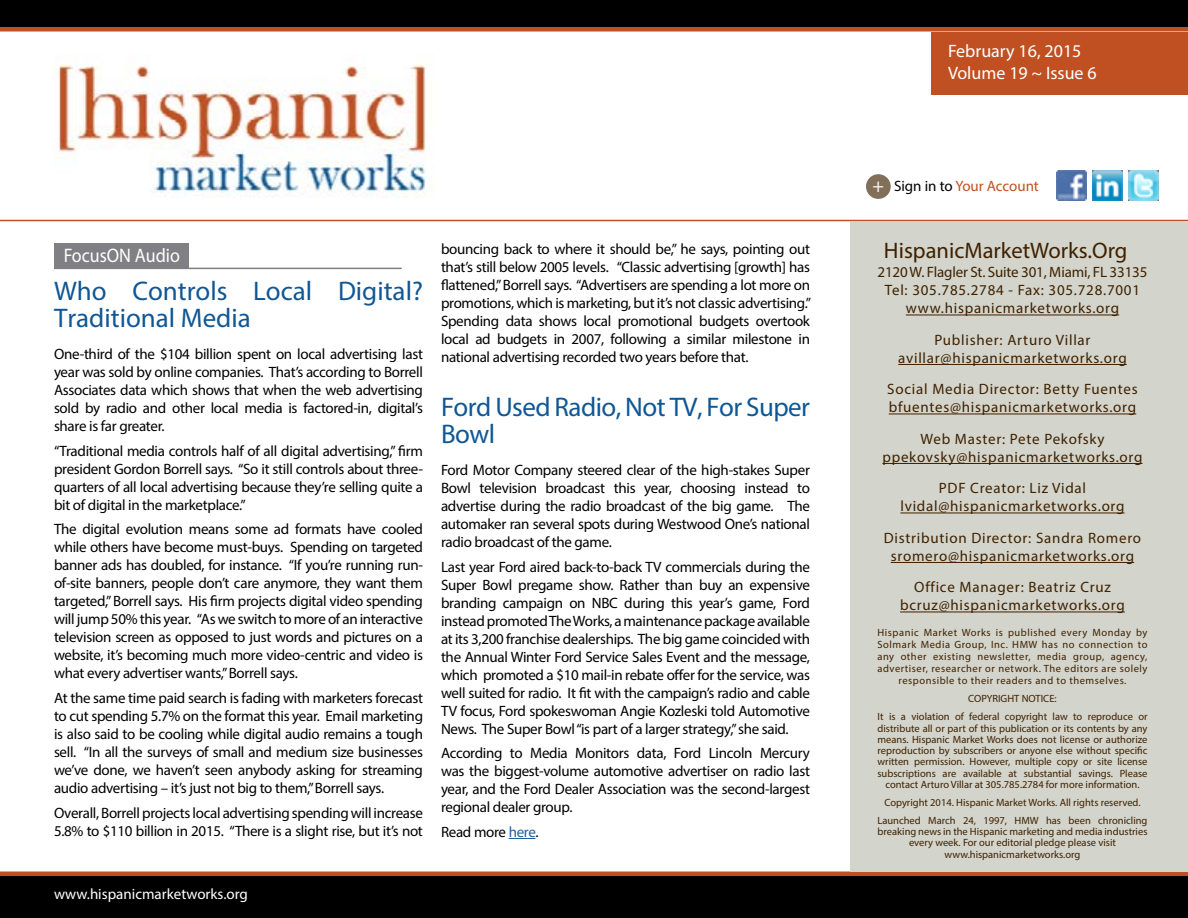
<style>
.page{position:relative;width:1188px;height:918px;background:#fff}
.page>*{position:absolute;margin:0;border:0;box-sizing:border-box;transform-origin:0 0}
.t1{font:27px/27px "Myriad Pro";color:#105794}
.t2{font:27px/27px "Myriad Pro";letter-spacing:-.02em;color:#105794}
.t3{font:22.5px "Myriad Pro";color:#3f2100}
.t4{font:19.65px "Myriad Pro";color:#fff;scale:.92 1}
.t5{font:18px/21.6px "Myriad Pro";color:#fff}
.t6{font:15px/18px "Myriad Pro";letter-spacing:-.02em;color:#000;text-align:justify}
.t7{font:15px/18px "Myriad Pro";letter-spacing:.05em;color:#3f2100;text-align:center}
.t8{font:15px "Myriad Pro";color:#fff}
.t9{font:15px "Myriad Pro";color:#c05021}
.t10{font:10.5px/11.2px "Myriad Pro";color:#3f2100;text-align:center}
.t11{font:10.5px/12px "Myriad Pro";letter-spacing:.05em;color:#3f2100;text-align:center}
.s1{color:#215e9e}
.s2{font-size:19.5px;color:#fff}
.s3{color:#000}
</style>
<div class="page">
<div style="left:0;top:874px;width:1188px;height:44px;background:#000"></div>
<hr style="left:0;top:872px;width:1188px;height:4px;background:#c05021">
<div style="left:0;top:27px;width:1188px;height:5px;background:#c05021"></div>
<div style="left:932px;top:32px;width:256px;height:62px;background:#c05021"></div>
<img style="left:1057px;top:170px;width:30px;height:30px">
<img style="left:1129px;top:170px;width:30px;height:30px">
<img style="left:1093px;top:170px;width:30px;height:30px">
<div style="left:866px;top:174px;width:25px;height:25px;background:#826f59;border-radius:50%"></div>
<div style="left:0;top:0;width:1188px;height:27px;background:#000"></div>
<hr style="left:0;top:220px;width:1188px;height:1px;background:#c05021">
<img style="left:54px;top:54px;width:381px;height:144px">
<div style="left:850px;top:221px;width:338px;height:651px;background:#d3d4cb"></div>
<hr style="left:906px;top:315px;width:213px;height:1px;background:#3f2100">
<hr style="left:898px;top:364px;width:229px;height:1px;background:#3f2100">
<hr style="left:889px;top:414px;width:247px;height:1px;background:#3f2100">
<hr style="left:882px;top:463px;width:261px;height:1px;background:#3f2100">
<hr style="left:900px;top:513px;width:225px;height:1px;background:#3f2100">
<hr style="left:891px;top:562px;width:243px;height:1px;background:#3f2100">
<hr style="left:900px;top:612px;width:225px;height:1px;background:#3f2100">
<div style="left:54px;top:243px;width:135px;height:25px;background:#807f83"></div>
<hr style="left:54px;top:268px;width:348px;height:1px;background:#807f83">
<svg style="left:509px;top:838px;width:26px;height:1px"></svg>
<h3 class="t4" style="left:64px;top:243px;width:128px">FocusON Audio</h3>
<h1 class="t1" style="left:54px;top:277px;width:371px">Who Controls Local Digital?<br>Traditional Media</h1>
<p class="t6" style="left:54px;top:345px;width:371px">One-third of the $104 billion spent on local advertising last year was sold by online companies. That’s according to Borrell Associates data which shows that when the web advertising sold by radio and other local media is factored-in, digital’s share is far greater.</p>
<p class="t6" style="left:54px;top:441px;width:371px">“Traditional media controls half of all digital advertising,” firm president Gordon Borrell says. “So it still controls about three&shy;quarters of all local advertising because they’re selling quite a bit of digital in the marketplace.”</p>
<p class="t6" style="left:54px;top:520px;width:371px">The digital evolution means some ad formats have cooled while others have become must-buys. Spending on targeted banner ads has doubled, for instance. “If you’re running run&shy;of-site banners, people don’t care anymore, they want them targeted,” Borrell says. His firm projects digital video spending will jump 50% this year. “As we switch to more of an interactive television screen as opposed to just words and pictures on a website, it’s becoming much more video-centric and video is what every advertiser wants,” Borrell says.</p>
<p class="t6" style="left:54px;top:689px;width:371px">At the same time paid search is fading with marketers forecast to cut spending 5.7% on the format this year. Email marketing is also said to be cooling while digital audio remains a tough sell. “In all the surveys of small and medium size businesses we’ve done, we haven’t seen anybody asking for streaming audio advertising – it’s just not big to them,” Borrell says.</p>
<p class="t6" style="left:54px;top:804px;width:371px">Overall, Borrell projects local advertising spending will increase<br>5.8% to $110 billion in 2015. “There is a slight rise, but it’s not</p>
<p class="t6" style="left:441px;top:240px;width:372px">bouncing back to where it should be,” he says, pointing out that’s still below 2005 levels. “Classic advertising [growth] has flattened,” Borrell says. “Advertisers are spending a lot more on promotions, which is marketing, but it’s not classic advertising.” Spending data shows local promotional budgets overtook local ad budgets in 2007, following a similar milestone in national advertising recorded two years before that.</p>
<h1 class="t2" style="left:441px;top:393px;width:371px">Ford Used Radio, Not TV, For Super<br>Bowl</h1>
<p class="t6" style="left:441px;top:460px;width:371px">Ford Motor Company steered clear of the high-stakes Super Bowl television broadcast this year, choosing instead to advertise during the radio broadcast of the big game. The automaker ran several spots during Westwood One’s national radio broadcast of the game.</p>
<p class="t6" style="left:441px;top:557px;width:371px">Last year Ford aired back-to-back TV commercials during the Super Bowl pregame show. Rather than buy an expensive branding campaign on NBC during this year’s game, Ford instead promoted The Works, a maintenance package available at its 3,200 franchise dealerships. The big game coincided with the Annual Winter Ford Service Sales Event and the message, which promoted a $10 mail-in rebate offer for the service, was well suited for radio. It fit with the campaign’s radio and cable TV focus, Ford spokeswoman Angie Kozleski told Automotive News. The Super Bowl “is part of a larger strategy,” she said.</p>
<p class="t6" style="left:441px;top:744px;width:371px">According to Media Monitors data, Ford Lincoln Mercury was the biggest-volume automotive advertiser on radio last year, and the Ford Dealer Association was the second-largest regional dealer group.</p>
<p class="t6" style="left:441px;top:823px;width:99px">Read more <span class="s1">here</span>.</p>
<p class="t8" style="left:54px;top:884px;width:195px">www.hispanicmarketworks.org</p>
<p class="t5" style="left:948px;top:40px;width:150px">February 16, 2015<br>Volume 19 ~ Issue 6</p>
<p class="t9" style="left:872px;top:177px;width:168px"><span class="s2">+</span> <span class="s3">Sign in to</span> Your Account</p>
<h2 class="t3" style="left:884px;top:237px;width:245px">HispanicMarketWorks.Org</h2>
<p class="t7" style="left:878px;top:263px;width:271px">2120 W. Flagler St. Suite 301, Miami, FL 33135<br>Tel: 305.785.2784 - Fax: 305.728.7001 www.hispanicmarketworks.org</p>
<p class="t7" style="left:898px;top:331px;width:230px">Publisher: Arturo Villar avillar@hispanicmarketworks.org</p>
<p class="t7" style="left:887px;top:380px;width:252px;text-align:left">Social Media Director: Betty Fuentes bfuentes@hispanicmarketworks.org</p>
<p class="t7" style="left:882px;top:430px;width:262px">Web Master: Pete Pekofsky ppekovsky@hispanicmarketworks.org</p>
<p class="t7" style="left:900px;top:479px;width:226px">PDF Creator: Liz Vidal lvidal@hispanicmarketworks.org</p>
<p class="t7" style="left:884px;top:529px;width:259px">Distribution Director: Sandra Romero sromero@hispanicmarketworks.org</p>
<p class="t7" style="left:900px;top:578px;width:226px">Office Manager: Beatriz Cruz bcruz@hispanicmarketworks.org</p>
<p class="t11" style="left:878px;top:626px;width:272px">Hispanic Market Works is published every Monday by Solmark Media Group, Inc. HMW has no connection to any other existing newsletter, media group, agency, advertiser, researcher or network. The editors are solely responsible to their readers and to themselves.</p>
<p class="t10" style="left:878px;top:690px;width:272px;line-height:18px">COPYRIGHT NOTICE:<br>It is a violation of federal copyright law to reproduce or</p>
<p class="t10" style="left:878px;top:722px;width:272px">distribute all or part of this publication or its contents by any means. Hispanic Market Works does not license or authorize reproduction by subscribers or anyone else without specific written permission. However, multiple copy or site license subscriptions are available at substantial savings. Please contact Arturo Villar at 305.785.2784 for more information.</p>
<p class="t10" style="left:878px;top:793px;width:272px;line-height:18px">Copyright 2014. Hispanic Market Works. All rights reserved.<br>Launched March 24, 1997, HMW has been chronicling</p>
<p class="t10" style="left:878px;top:826px;width:272px">breaking news in the Hispanic marketing and media industries every week. For our editorial pledge please visit www.hispanicmarketworks.org</p>
</div>
